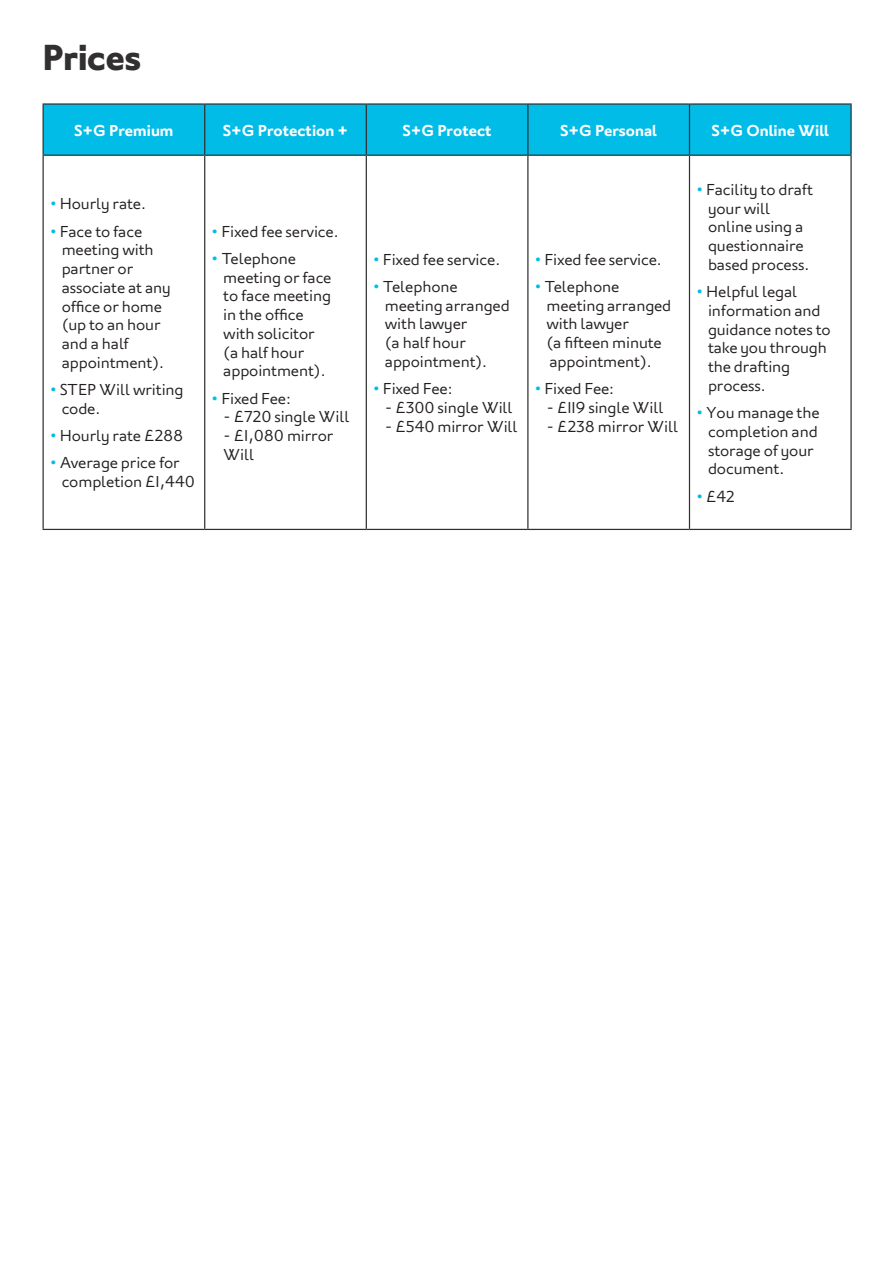
<style>
.page{position:relative;width:893px;height:1263px;background:#fff}
.page>*{position:absolute;margin:0;border:0;box-sizing:border-box;transform-origin:0 0}
.t1{font:700 36px "London";letter-spacing:-.005em;color:#312f30}
.t2{font:300 15.75px/18.8px "London";letter-spacing:-.01em;color:#231f20}
.t3{font:600 15.75px "London";color:#fff}
.s1{color:#02bce8}
</style>
<div class="page">
<div style="left:44px;top:105px;width:806px;height:50px;background:#02bce8"></div>
<hr style="left:43px;top:103px;width:162px;height:2px;background:#312f30">
<hr style="left:43px;top:105px;width:1px;height:50px;background:#312f30">
<hr style="left:205px;top:103px;width:161px;height:2px;background:#312f30">
<hr style="left:204px;top:105px;width:1px;height:50px;background:#312f30">
<hr style="left:366px;top:103px;width:162px;height:2px;background:#312f30">
<hr style="left:366px;top:105px;width:1px;height:50px;background:#312f30">
<hr style="left:528px;top:103px;width:161px;height:2px;background:#312f30">
<hr style="left:527px;top:105px;width:1px;height:50px;background:#312f30">
<hr style="left:689px;top:103px;width:163px;height:2px;background:#312f30">
<hr style="left:689px;top:105px;width:1px;height:50px;background:#312f30">
<hr style="left:850px;top:105px;width:2px;height:50px;background:#312f30">
<hr style="left:43px;top:155px;width:162px;height:1px;background:#312f30">
<hr style="left:43px;top:156px;width:1px;height:373px;background:#312f30">
<hr style="left:205px;top:155px;width:161px;height:1px;background:#312f30">
<hr style="left:204px;top:156px;width:1px;height:373px;background:#312f30">
<hr style="left:366px;top:155px;width:162px;height:1px;background:#312f30">
<hr style="left:366px;top:156px;width:1px;height:373px;background:#312f30">
<hr style="left:528px;top:155px;width:161px;height:1px;background:#312f30">
<hr style="left:527px;top:156px;width:1px;height:373px;background:#312f30">
<hr style="left:689px;top:155px;width:163px;height:1px;background:#312f30">
<hr style="left:689px;top:156px;width:1px;height:373px;background:#312f30">
<hr style="left:850px;top:156px;width:2px;height:373px;background:#312f30">
<hr style="left:43px;top:529px;width:162px;height:1px;background:#312f30">
<hr style="left:205px;top:529px;width:161px;height:1px;background:#312f30">
<hr style="left:366px;top:529px;width:162px;height:1px;background:#312f30">
<hr style="left:528px;top:529px;width:161px;height:1px;background:#312f30">
<hr style="left:689px;top:529px;width:163px;height:1px;background:#312f30">
<p class="t1" style="left:43px;top:36px;width:100px">Prices</p>
<p class="t3" style="left:74px;top:120px;width:101px">S+G Premium</p>
<p class="t3" style="left:223px;top:120px;width:127px">S+G Protection +</p>
<p class="t3" style="left:402px;top:120px;width:91px">S+G Protect</p>
<p class="t3" style="left:560px;top:120px;width:98px">S+G Personal</p>
<p class="t3" style="left:712px;top:120px;width:119px">S+G Online Will</p>
<p class="t2" style="left:50px;top:194px;width:98px"><span class="s1">•</span> Hourly rate.</p>
<p class="t2" style="left:62px;top:221px;width:111px;text-indent:-12px"><span class="s1">•</span> Face to face meeting with partner or associate at any office or home (up to an hour and a half appointment).</p>
<p class="t2" style="left:62px;top:380px;width:123px;text-indent:-12px"><span class="s1">•</span> STEP Will writing code.</p>
<p class="t2" style="left:50px;top:426px;width:135px"><span class="s1">•</span> Hourly rate £288</p>
<p class="t2" style="left:62px;top:453px;width:135px;text-indent:-12px"><span class="s1">•</span> Average price for completion £1,440</p>
<p class="t2" style="left:211px;top:221px;width:129px"><span class="s1">•</span> Fixed fee service.</p>
<p class="t2" style="left:223px;top:249px;width:110px;text-indent:-12px"><span class="s1">•</span> Telephone meeting or face to face meeting in the office with solicitor (a half hour appointment).</p>
<p class="t2" style="left:211px;top:388px;width:81px"><span class="s1">•</span> Fixed Fee:</p>
<p class="t2" style="left:223px;top:407px;width:128px">- £720 single Will</p>
<p class="t2" style="left:223px;top:426px;width:112px">- £1,080 mirror<br>Will</p>
<p class="t2" style="left:373px;top:250px;width:129px"><span class="s1">•</span> Fixed fee service.</p>
<p class="t2" style="left:385px;top:277px;width:126px;text-indent:-12px"><span class="s1">•</span> Telephone meeting arranged with lawyer<br>(a half hour appointment).</p>
<p class="t2" style="left:373px;top:379px;width:81px"><span class="s1">•</span> Fixed Fee:</p>
<p class="t2" style="left:385px;top:398px;width:129px">- £300 single Will</p>
<p class="t2" style="left:385px;top:417px;width:134px">- £540 mirror Will</p>
<p class="t2" style="left:534px;top:250px;width:129px"><span class="s1">•</span> Fixed fee service.</p>
<p class="t2" style="left:546px;top:277px;width:126px;text-indent:-12px"><span class="s1">•</span> Telephone meeting arranged with lawyer<br>(a fifteen minute appointment).</p>
<p class="t2" style="left:534px;top:379px;width:81px"><span class="s1">•</span> Fixed Fee:</p>
<p class="t2" style="left:546px;top:398px;width:119px">- £119 single Will</p>
<p class="t2" style="left:546px;top:417px;width:133px">- £238 mirror Will</p>
<p class="t2" style="left:708px;top:180px;width:106px;text-indent:-12px"><span class="s1">•</span> Facility to draft your will online using a questionnaire based process.</p>
<p class="t2" style="left:708px;top:282px;width:124px;text-indent:-12px"><span class="s1">•</span> Helpful legal information and guidance notes to take you through the drafting process.</p>
<p class="t2" style="left:708px;top:403px;width:113px;text-indent:-12px"><span class="s1">•</span> You manage the completion and storage of your document.</p>
<p class="t2" style="left:696px;top:486px;width:40px"><span class="s1">•</span> £42</p>
</div>
